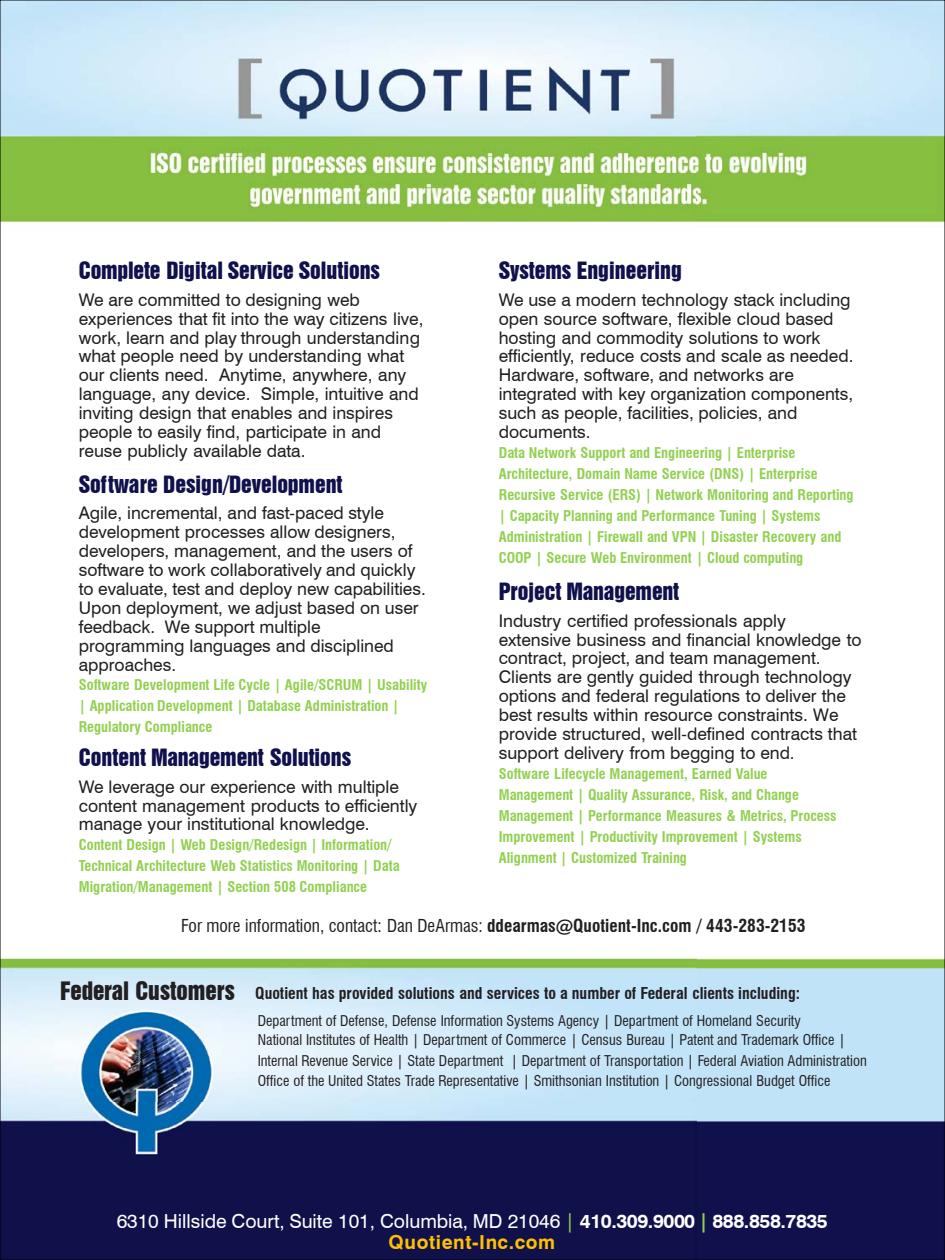
<style>
.page{position:relative;width:945px;height:1260px;background:#fff}
.page>*{position:absolute;margin:0;border:0;box-sizing:border-box;transform-origin:0 0}
.t1{font:23.28px "Swiss 921 BT Regular A";letter-spacing:-.005em;color:#231f20}
.t2{font:21.88px "Swiss 921 BT Regular A";color:#10114c}
.t3{font:19.25px "Swiss 721 BT";letter-spacing:-.005em;color:#fff}
.t4{font:700 19.25px "Swiss 721 BT";letter-spacing:.03em;color:#ffc000}
.t5{font:17.5px/18.9px "Swiss 721 BT";letter-spacing:-.005em;color:#231f20}
.t6{font:condensed 17.5px "Swiss 721 BT";color:#231f20}
.t7{font:700 condensed 15.92px "Swiss 721 BT";color:#231f20}
.t8{font:700 condensed 14.53px/21px "Swiss 721 BT";color:#92d050}
.t9{font:condensed 14.53px/20.5px "Swiss 721 BT";color:#231f20}
.s1{font-weight:700}
.s2{color:#92d050}
.s3{font-weight:700;color:#92d050}
</style>
<div class="page">
<img style="left:2px;top:2px;width:941px;height:1256px">
<p class="t2" style="left:79px;top:256px;width:303px">Complete Digital Service Solutions</p>
<p class="t5" style="left:79px;top:290px;width:346px">We are committed to designing web experiences that fit into the way citizens live, work, learn and play through understanding what people need by understanding what our clients need. Anytime, anywhere, any language, any device. Simple, intuitive and inviting design that enables and inspires people to easily find, participate in and reuse publicly available data.</p>
<p class="t2" style="left:79px;top:470px;width:265px">Software Design/Development</p>
<p class="t5" style="left:79px;top:504px;width:349px">Agile, incremental, and fast-paced style development processes allow designers, developers, management, and the users of software to work collaboratively and quickly to evaluate, test and deploy new capabilities.<br>Upon deployment, we adjust based on user feedback. We support multiple programming languages and disciplined approaches.</p>
<p class="t8" style="left:79px;top:675px;width:350px">Software Development Life Cycle | Agile/SCRUM | Usability | Application Development | Database Administration |<br>Regulatory Compliance</p>
<p class="t2" style="left:79px;top:743px;width:274px">Content Management Solutions</p>
<p class="t5" style="left:79px;top:777px;width:340px">We leverage our experience with multiple content management products to efficiently manage your institutional knowledge.</p>
<p class="t8" style="left:79px;top:834px;width:322px">Content Design | Web Design/Redesign | Information/<br>Technical Architecture Web Statistics Monitoring | Data</p>
<p class="t8" style="left:79px;top:877px;width:290px">Migration/Management | Section 508 Compliance</p>
<p class="t2" style="left:499px;top:256px;width:185px">Systems Engineering</p>
<p class="t5" style="left:499px;top:290px;width:356px">We use a modern technology stack including open source software, flexible cloud based hosting and commodity solutions to work efficiently, reduce costs and scale as needed.<br>Hardware, software, and networks are integrated with key organization components, such as people, facilities, policies, and documents.</p>
<p class="t8" style="left:499px;top:442px;width:356px">Data Network Support and Engineering | Enterprise Architecture, Domain Name Service (DNS) | Enterprise Recursive Service (ERS) | Network Monitoring and Reporting | Capacity Planning and Performance Tuning | Systems Administration | Firewall and VPN | Disaster Recovery and COOP | Secure Web Environment | Cloud computing</p>
<p class="t2" style="left:499px;top:577px;width:182px">Project Management</p>
<p class="t5" style="left:499px;top:611px;width:364px">Industry certified professionals apply extensive business and financial knowledge to contract, project, and team management.<br>Clients are gently guided through technology options and federal regulations to deliver the best results within resource constraints. We provide structured, well-defined contracts that support delivery from begging to end.</p>
<p class="t8" style="left:499px;top:763px;width:339px">Software Lifecycle Management, Earned Value Management | Quality Assurance, Risk, and Change Management | Performance Measures &amp; Metrics, Process Improvement | Productivity Improvement | Systems Alignment | Customized Training</p>
<p class="t6" style="left:181px;top:915px;width:626px">For more information, contact: Dan DeArmas: <span class="s1">ddearmas@Quotient-Inc.com / 443-283-2153</span></p>
<p class="t1" style="left:60px;top:976px;width:176px">Federal Customers</p>
<p class="t7" style="left:255px;top:984px;width:546px">Quotient has provided solutions and services to a number of Federal clients including:</p>
<p class="t9" style="left:258px;top:1011px;width:545px">Department of Defense, Defense Information Systems Agency | Department of Homeland Security</p>
<p class="t9" style="left:258px;top:1030px;width:611px">National Institutes of Health | Department of Commerce | Census Bureau | Patent and Trademark Office |<br>Internal Revenue Service | State Department | Department of Transportation | Federal Aviation Administration<br>Office of the United States Trade Representative | Smithsonian Institution | Congressional Budget Office</p>
<p class="t3" style="left:117px;top:1209px;width:713px">6310 Hillside Court, Suite 101, Columbia, MD 21046 <span class="s2">|</span> <span class="s1">410.309.9000</span> <span class="s3">|</span> <span class="s1">888.858.7835</span></p>
<p class="t4" style="left:389px;top:1230px;width:168px">Quotient-Inc.com</p>
</div>
